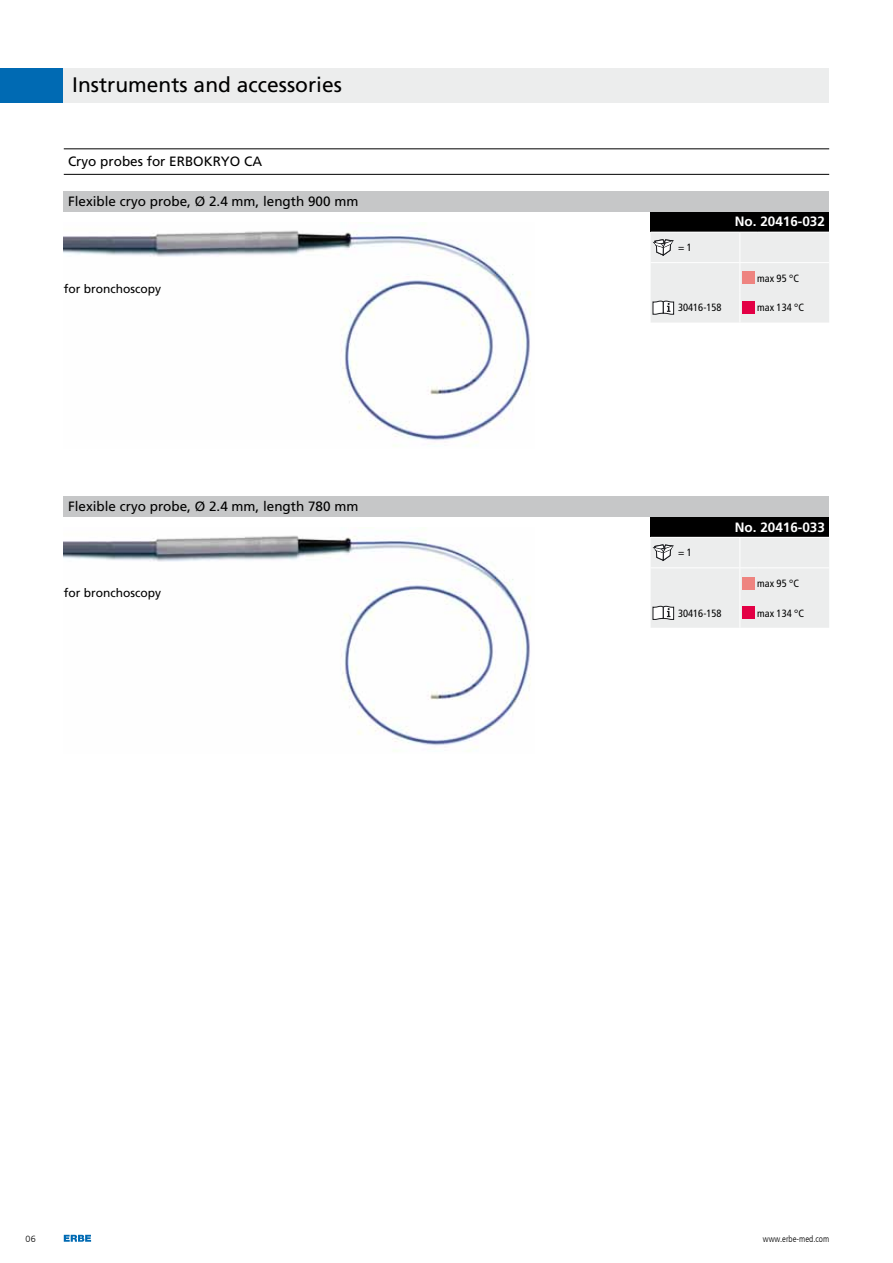
<style>
.page{position:relative;width:893px;height:1263px;background:#fff}
.page>*{position:absolute;margin:0;border:0;box-sizing:border-box;transform-origin:0 0}
.t1{font:21px "Frutiger LT Com";color:#000}
.t2{font:13.5px "Frutiger LT Com";color:#000}
.t3{font:700 13.5px "Frutiger LT Com";color:#fff}
.t4{font:12px "Frutiger LT Com";color:#000}
.t5{font:condensed 10.5px "Frutiger LT Com";color:#000}
.t6{font:300 condensed 9px "Frutiger LT Com";color:#000}
.t7{font:300 9px "Frutiger LT Com";color:#000}
</style>
<div class="page">
<svg style="left:64px;top:1235px;width:27px;height:7px"></svg>
<div style="left:0;top:68px;width:64px;height:34px;background:#006ab3"></div>
<div style="left:651px;top:212px;width:178px;height:20px;background:#000"></div>
<img style="left:64px;top:230px;width:467px;height:216px">
<div style="left:651px;top:233px;width:178px;height:90px;background:#eceded"></div>
<div style="left:742px;top:301px;width:13px;height:13px;background:#e30045"></div>
<div style="left:651px;top:517px;width:178px;height:20px;background:#000"></div>
<img style="left:64px;top:535px;width:467px;height:216px">
<div style="left:651px;top:538px;width:178px;height:90px;background:#eceded"></div>
<div style="left:742px;top:606px;width:13px;height:13px;background:#e30045"></div>
<hr style="left:64px;top:148px;width:765px;height:1px;background:#000">
<hr style="left:64px;top:174px;width:765px;height:1px;background:#000">
<div style="left:64px;top:191px;width:765px;height:21px;background:#c6c7c8"></div>
<div style="left:64px;top:496px;width:765px;height:21px;background:#c6c7c8"></div>
<div style="left:64px;top:68px;width:765px;height:34px;background:#eceded"></div>
<h1 class="t1" style="left:72px;top:73px;width:271px">Instruments and accessories</h1>
<p class="t2" style="left:68px;top:154px;width:196px">Cryo probes for ERBOKRYO CA</p>
<p class="t2" style="left:68px;top:194px;width:292px">Flexible cryo probe, Ø 2.4 mm, length 900 mm</p>
<p class="t4" style="left:64px;top:282px;width:99px">for bronchoscopy</p>
<p class="t2" style="left:68px;top:499px;width:292px">Flexible cryo probe, Ø 2.4 mm, length 780 mm</p>
<p class="t4" style="left:64px;top:586px;width:99px">for bronchoscopy</p>
<p class="t5" style="left:678px;top:241px;width:15px">= 1</p>
<p class="t3" style="left:735px;top:214px;width:92px">No. 20416-032</p>
<p class="t5" style="left:757px;top:272px;width:43px">max 95 °C</p>
<p class="t5" style="left:678px;top:302px;width:45px">30416-158</p>
<p class="t5" style="left:757px;top:302px;width:48px">max 134 °C</p>
<p class="t5" style="left:678px;top:546px;width:15px">= 1</p>
<p class="t3" style="left:735px;top:519px;width:92px">No. 20416-033</p>
<p class="t5" style="left:757px;top:577px;width:43px">max 95 °C</p>
<p class="t5" style="left:678px;top:607px;width:45px">30416-158</p>
<p class="t5" style="left:757px;top:607px;width:48px">max 134 °C</p>
<p class="t7" style="left:26px;top:1233px;width:12px">06</p>
<p class="t6" style="left:763px;top:1233px;width:68px">www.erbe-med.com</p>
</div>
